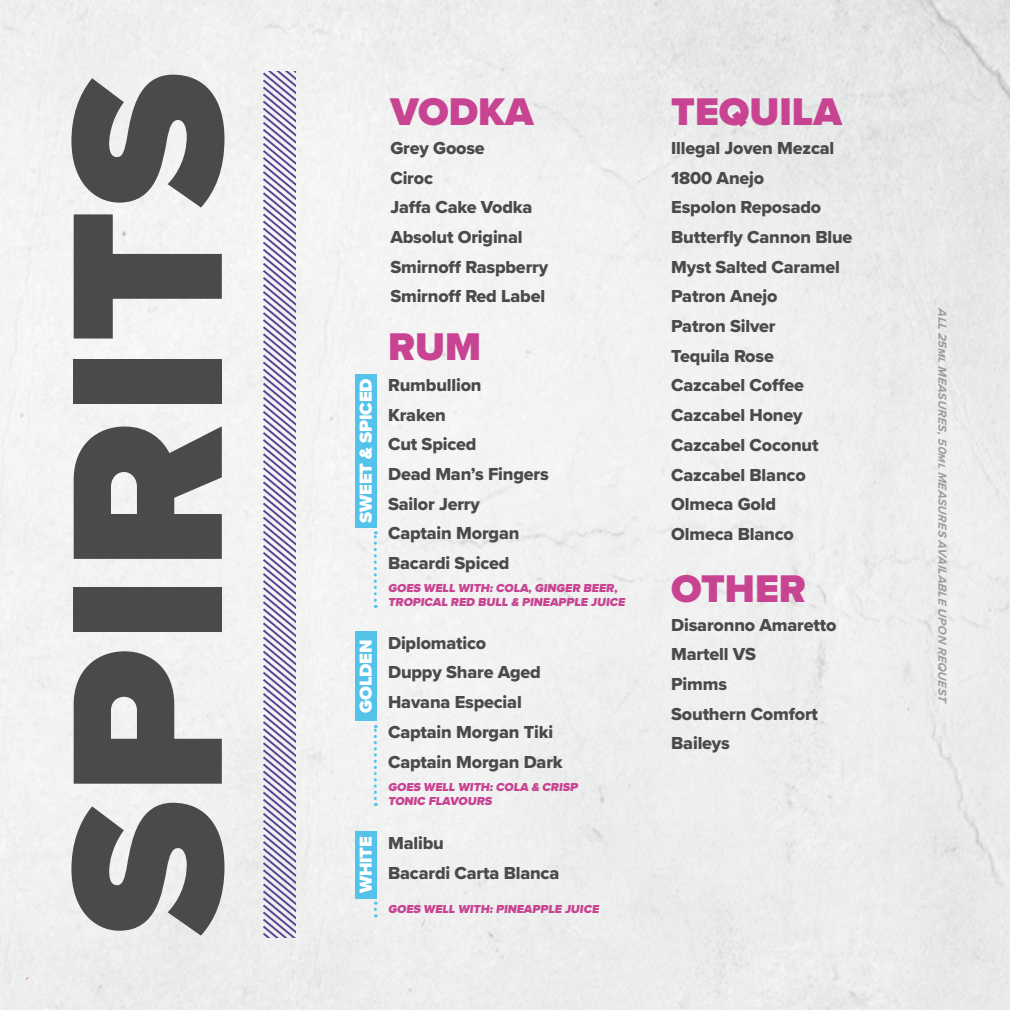
<style>
.page{position:relative;width:1010px;height:1010px;background:#fff}
.page>*{position:absolute;margin:0;border:0;box-sizing:border-box;transform-origin:0 0}
.t1{font:900 222px "Proxima Nova";letter-spacing:.02em;color:#4a4a49}
.t2{font:900 40px "Proxima Nova";color:#c84492}
.t3{font:18px/29.6px "Proxima Nova Extrabld";letter-spacing:-.01em;color:#4a4a49}
.t4{font:900 18px "Proxima Nova";letter-spacing:-.01em;color:#fff}
.t5{font:900 12px/14.4px "Proxima Nova";color:#c84492}
.t6{font:italic 700 12px "Proxima Nova";color:#4a4a49}
</style>
<div class="page">
<img style="left:0;top:0;width:1009px;height:1009px">
<div style="left:355px;top:374px;width:21px;height:153px;background:#54c3e9"></div>
<div style="left:355px;top:631px;width:21px;height:89px;background:#54c3e9"></div>
<div style="left:355px;top:830px;width:21px;height:68px;background:#54c3e9"></div>
<svg style="left:374px;top:531px;width:3px;height:76px"></svg>
<svg style="left:374px;top:724px;width:3px;height:81px"></svg>
<svg style="left:374px;top:901px;width:3px;height:16px"></svg>
<svg style="left:264px;top:71px;width:31px;height:865px"></svg>
<h1 class="t1" style="left:-18px;top:935px;width:865px;rotate:-90deg">SPIRITS</h1>
<p class="t4" style="left:352px;top:522px;width:145px;rotate:-90deg">SWEET &amp; SPICED</p>
<p class="t4" style="left:352px;top:712px;width:75px;rotate:-90deg">GOLDEN</p>
<p class="t4" style="left:352px;top:893px;width:58px;rotate:-90deg">WHITE</p>
<h2 class="t2" style="left:390px;top:82px;width:144px">VODKA</h2>
<p class="t3" style="left:390px;top:133px;width:159px">Grey Goose<br>Ciroc<br>Jaffa Cake Vodka<br>Absolut Original<br>Smirnoff Raspberry<br>Smirnoff Red Label</p>
<h2 class="t2" style="left:388px;top:316px;width:95px">RUM</h2>
<p class="t3" style="left:388px;top:370px;width:162px">Rumbullion<br>Kraken<br>Cut Spiced<br>Dead Man’s Fingers<br>Sailor Jerry<br>Captain Morgan<br>Bacardi Spiced</p>
<p class="t5" style="left:388px;top:580px;width:240px">GOES WELL WITH: COLA, GINGER BEER,<br>TROPICAL RED BULL &amp; PINEAPPLE JUICE</p>
<p class="t3" style="left:388px;top:627px;width:176px">Diplomatico<br>Duppy Share Aged<br>Havana Especial<br>Captain Morgan Tiki<br>Captain Morgan Dark</p>
<p class="t5" style="left:388px;top:779px;width:193px">GOES WELL WITH: COLA &amp; CRISP<br>TONIC FLAVOURS</p>
<p class="t3" style="left:388px;top:828px;width:173px">Malibu<br>Bacardi Carta Blanca</p>
<p class="t5" style="left:388px;top:901px;width:214px">GOES WELL WITH: PINEAPPLE JUICE</p>
<h2 class="t2" style="left:671px;top:82px;width:172px">TEQUILA</h2>
<p class="t3" style="left:671px;top:133px;width:183px">Illegal Joven Mezcal<br>1800 Anejo<br>Espolon Reposado<br>Butterfly Cannon Blue<br>Myst Salted Caramel<br>Patron Anejo<br>Patron Silver<br>Tequila Rose<br>Cazcabel Coffee<br>Cazcabel Honey<br>Cazcabel Coconut<br>Cazcabel Blanco<br>Olmeca Gold<br>Olmeca Blanco</p>
<h2 class="t2" style="left:671px;top:558px;width:136px">OTHER</h2>
<p class="t3" style="left:671px;top:609px;width:167px">Disaronno Amaretto<br>Martell VS<br>Pimms<br>Southern Comfort<br>Baileys</p>
<p class="t6" style="left:951px;top:308px;width:397px;rotate:90deg">ALL 25ml MEASURES, 50ml MEASURES AVAILABLE UPON REQUEST</p>
</div>
